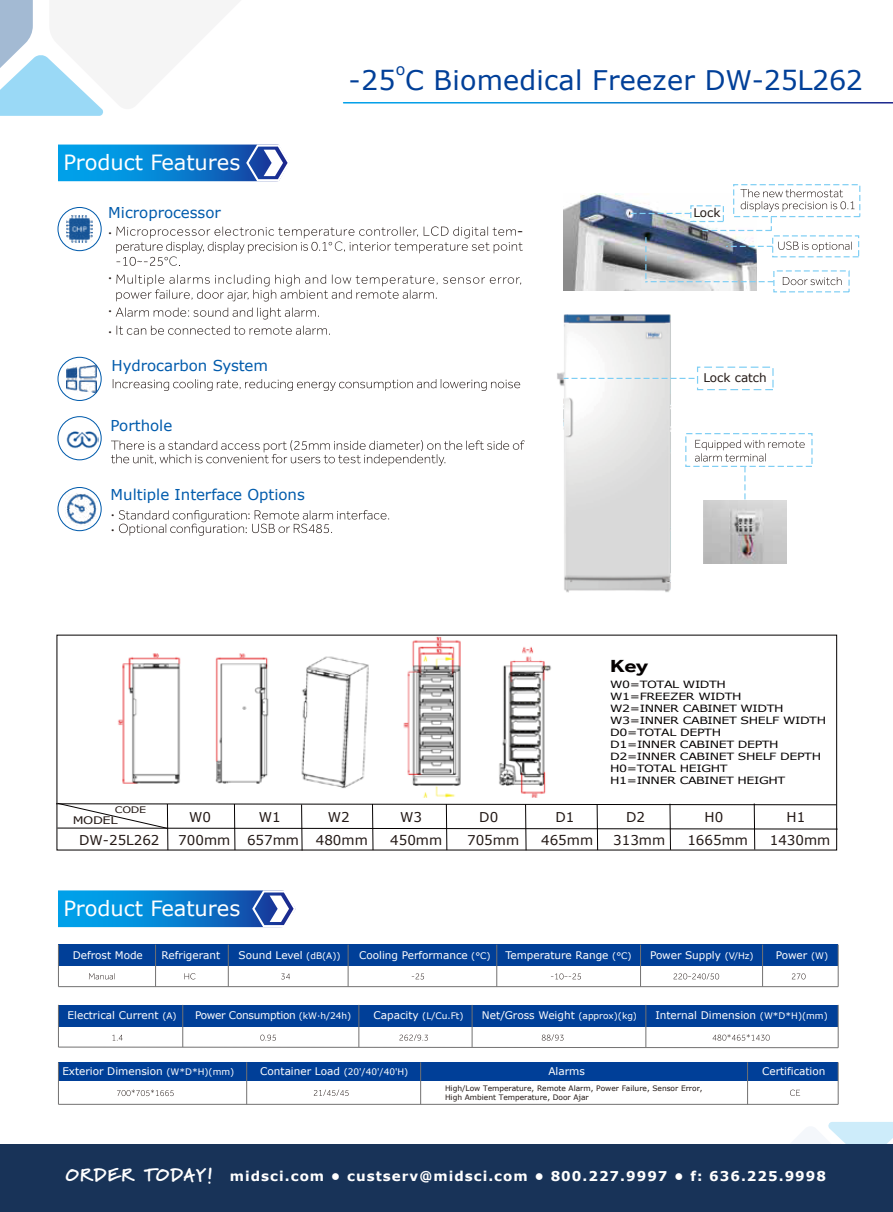
<style>
.page{position:relative;width:893px;height:1212px;background:#fff}
.page>*{position:absolute;margin:0;border:0;box-sizing:border-box;transform-origin:0 0}
.t1{font:27px "Verdana";letter-spacing:.01em;color:#003f98}
.t2{font:21px "Verdana";color:#fff}
.t3{font:300 18px/15px "Adobe Song Std";color:#221815}
.t4{font:700 18px "Effra";color:#040000;scale:1.26 1}
.t5{font:15.75px "Verdana";color:#003f98}
.t6{font:15px "Verdana";color:#005bac}
.t7{font:13.5px "Verdana";color:#221815}
.t8{font:700 13.5px "Verdana";letter-spacing:.075em;color:#fff}
.t9{font:300 13.5px/13.5px "Adobe Song Std";color:#221815}
.t10{font:12px "Verdana";color:#221815}
.t11{font:10.5px "Verdana";color:#fff}
.t12{font:10.5px "Verdana";letter-spacing:-.025em;color:#fff}
.t13{font:10.35px "Verdana";letter-spacing:-.03em;color:#221815;scale:1.24 1}
.t14{font:9.9px/12px "Verdana";letter-spacing:-.03em;color:#040000;scale:1.26 1}
.t15{font:9px "Verdana";color:#fff}
.t16{font:9px "Verdana";color:#221815;scale:1.24 1}
.t17{font:7.5px/9px "Verdana";color:#221815}
.s1{font-size:9px}
.s2{font-size:10.5px}
.s3{font-family:"Marydale";font-weight:900;font-size:18.3px}
</style>
<div class="page">
<img style="left:564px;top:194px;width:193px;height:96px">
<svg style="left:791px;top:1122px;width:102px;height:90px"></svg>
<svg style="left:0;top:0;width:103px;height:116px"></svg>
<svg style="left:343px;top:102px;width:550px;height:2px"></svg>
<img style="left:118px;top:637px;width:433px;height:161px">
<svg style="left:58px;top:145px;width:230px;height:36px;background:#1b86d1"></svg>
<svg style="left:58px;top:890px;width:238px;height:37px;background:#1f88d2"></svg>
<svg style="left:119px;top:510px;width:270px;height:26px"></svg>
<svg style="left:111px;top:440px;width:414px;height:26px"></svg>
<div style="left:57px;top:487px;width:45px;height:44px;border:1px solid #005bac;border-radius:50%"></div>
<img style="left:65px;top:493px;width:33px;height:32px">
<div style="left:57px;top:416px;width:45px;height:44px;border:1px solid #005bac;border-radius:50%"></div>
<img style="left:64px;top:421px;width:35px;height:34px">
<svg style="left:113px;top:379px;width:407px;height:12px"></svg>
<div style="left:57px;top:357px;width:45px;height:44px;border:1px solid #005bac;border-radius:50%"></div>
<img style="left:67px;top:366px;width:30px;height:26px">
<img style="left:557px;top:314px;width:119px;height:279px">
<svg style="left:630px;top:213px;width:60px;height:1px"></svg>
<svg style="left:564px;top:378px;width:130px;height:1px"></svg>
<div style="left:690px;top:205px;width:34px;height:17px;border:1px dashed #7ecef4"></div>
<div style="left:697px;top:367px;width:77px;height:23px;border:1px dashed #7ecef4"></div>
<div style="left:733px;top:184px;width:127px;height:33px;border:1px dashed #7ecef4"></div>
<svg style="left:699px;top:189px;width:155px;height:42px"></svg>
<svg style="left:695px;top:440px;width:110px;height:63px"></svg>
<div style="left:772px;top:235px;width:87px;height:22px;border:1px dashed #7ecef4"></div>
<svg style="left:645px;top:237px;width:207px;height:48px"></svg>
<div style="left:773px;top:270px;width:77px;height:22px;border:1px dashed #7ecef4"></div>
<img style="left:704px;top:500px;width:82px;height:63px">
<div style="left:685px;top:433px;width:128px;height:34px;border:1px dashed #7ecef4"></div>
<svg style="left:116px;top:226px;width:407px;height:40px"></svg>
<svg style="left:116px;top:275px;width:405px;height:26px"></svg>
<svg style="left:116px;top:308px;width:203px;height:11px"></svg>
<svg style="left:117px;top:326px;width:213px;height:9px"></svg>
<div style="left:57px;top:207px;width:45px;height:44px;border:1px solid #005bac;border-radius:50%"></div>
<img style="left:66px;top:216px;width:27px;height:26px">
<div style="left:58px;top:945px;width:780px;height:21px;background:#003f98"></div>
<hr style="left:155px;top:945px;width:1px;height:41px;background:#727171">
<hr style="left:58px;top:945px;width:1px;height:41px;background:#727171">
<hr style="left:228px;top:945px;width:1px;height:41px;background:#727171">
<hr style="left:348px;top:945px;width:1px;height:41px;background:#727171">
<hr style="left:496px;top:945px;width:1px;height:41px;background:#727171">
<hr style="left:640px;top:945px;width:1px;height:41px;background:#727171">
<hr style="left:762px;top:945px;width:1px;height:41px;background:#727171">
<hr style="left:838px;top:945px;width:1px;height:41px;background:#727171">
<hr style="left:58px;top:986px;width:780px;height:1px;background:#727171">
<svg style="left:89px;top:973px;width:716px;height:6px"></svg>
<div style="left:58px;top:1062px;width:780px;height:18px;background:#003f98"></div>
<hr style="left:58px;top:1062px;width:1px;height:42px;background:#727171">
<hr style="left:838px;top:1062px;width:1px;height:42px;background:#727171">
<hr style="left:58px;top:1104px;width:780px;height:1px;background:#727171">
<div style="left:58px;top:1005px;width:780px;height:21px;background:#003f98"></div>
<hr style="left:182px;top:1005px;width:1px;height:42px;background:#727171">
<hr style="left:58px;top:1005px;width:1px;height:42px;background:#727171">
<hr style="left:359px;top:1005px;width:1px;height:42px;background:#727171">
<hr style="left:472px;top:1005px;width:1px;height:42px;background:#727171">
<hr style="left:747px;top:1062px;width:1px;height:42px;background:#727171">
<hr style="left:246px;top:1062px;width:1px;height:42px;background:#727171">
<hr style="left:420px;top:1062px;width:1px;height:42px;background:#727171">
<hr style="left:645px;top:1005px;width:1px;height:42px;background:#727171">
<hr style="left:838px;top:1005px;width:1px;height:43px;background:#727171">
<svg style="left:58px;top:1046px;width:781px;height:2px"></svg>
<svg style="left:112px;top:1035px;width:11px;height:5px"></svg>
<svg style="left:260px;top:1035px;width:16px;height:5px"></svg>
<svg style="left:399px;top:1034px;width:29px;height:6px"></svg>
<svg style="left:314px;top:1089px;width:35px;height:7px"></svg>
<svg style="left:542px;top:1034px;width:21px;height:6px"></svg>
<svg style="left:713px;top:1034px;width:57px;height:6px"></svg>
<svg style="left:117px;top:1089px;width:57px;height:7px"></svg>
<svg style="left:790px;top:1089px;width:10px;height:7px"></svg>
<svg style="left:56px;top:802px;width:782px;height:49px"></svg>
<div style="left:0;top:1144px;width:892px;height:68px;background:#183358"></div>
<h2 class="t2" style="left:64px;top:149px;width:178px">Product Features</h2>
<h3 class="t6" style="left:108px;top:203px;width:114px">Microprocessor</h3>
<h3 class="t3" style="left:101px;top:226px;width:19px">·</h3>
<h3 class="t3" style="left:101px;top:262px;width:19px;line-height:33px">· ·</h3>
<h3 class="t3" style="left:101px;top:325px;width:19px">·</h3>
<h3 class="t6" style="left:112px;top:356px;width:158px">Hydrocarbon System</h3>
<h3 class="t6" style="left:111px;top:416px;width:63px">Porthole</h3>
<h3 class="t6" style="left:111px;top:485px;width:196px">Multiple Interface Options</h3>
<p class="t9" style="left:245px;top:508px;width:7px">: :</p>
<h3 class="t3" style="left:104px;top:509px;width:19px">· ·</h3>
<h3 class="t5" style="left:396px;top:60px;width:11px">o</h3>
<h1 class="t1" style="left:349px;top:63px;width:516px">-25 C Biomedical Freezer DW-25L262</h1>
<p class="t7" style="left:517px;top:222px;width:8px">-</p>
<p class="t10" style="left:693px;top:205px;width:29px">Lock</p>
<p class="t10" style="left:703px;top:370px;width:65px">Lock catch</p>
<h3 class="t4" style="left:610px;top:655px;width:32px">Key</h3>
<p class="t14" style="left:610px;top:679px;width:173px">W0=TOTAL WIDTH<br>W1=FREEZER WIDTH<br>W2=INNER CABINET WIDTH<br>W3=INNER CABINET SHELF WIDTH<br>D0=TOTAL DEPTH<br>D1=INNER CABINET DEPTH<br>D2=INNER CABINET SHELF DEPTH<br>H0=TOTAL HEIGHT<br>H1=INNER CABINET HEIGHT</p>
<p class="t16" style="left:115px;top:804px;width:27px">CODE</p>
<p class="t7" style="left:79px;top:831px;width:82px">DW-25L262</p>
<p class="t13" style="left:73px;top:813px;width:38px">MODEL</p>
<p class="t7" style="left:189px;top:809px;width:23px">W0</p>
<p class="t7" style="left:259px;top:809px;width:23px">W1</p>
<p class="t7" style="left:328px;top:809px;width:23px">W2</p>
<p class="t7" style="left:400px;top:809px;width:23px">W3</p>
<p class="t7" style="left:479px;top:809px;width:20px">D0</p>
<p class="t7" style="left:555px;top:809px;width:20px">D1</p>
<p class="t7" style="left:626px;top:809px;width:20px">D2</p>
<p class="t7" style="left:704px;top:809px;width:20px">H0</p>
<p class="t7" style="left:787px;top:809px;width:20px">H1</p>
<p class="t7" style="left:178px;top:831px;width:191px">700mm 657mm 480mm</p>
<p class="t7" style="left:390px;top:831px;width:54px">450mm</p>
<p class="t7" style="left:467px;top:831px;width:54px">705mm</p>
<p class="t7" style="left:541px;top:831px;width:54px">465mm</p>
<p class="t7" style="left:613px;top:831px;width:54px">313mm</p>
<p class="t7" style="left:687px;top:831px;width:62px">1665mm</p>
<p class="t7" style="left:770px;top:831px;width:62px">1430mm</p>
<h2 class="t2" style="left:64px;top:894px;width:178px">Product Features</h2>
<p class="t11" style="left:73px;top:948px;width:72px">Defrost Mode</p>
<p class="t11" style="left:161px;top:948px;width:60px">Refrigerant</p>
<p class="t11" style="left:239px;top:948px;width:103px">Sound Level <span class="s1">(dB(A))</span></p>
<p class="t11" style="left:359px;top:948px;width:133px">Cooling Performance <span class="s1">(°C)</span></p>
<p class="t11" style="left:505px;top:948px;width:128px">Temperature Range <span class="s1">(°C)</span></p>
<p class="t11" style="left:650px;top:948px;width:105px">Power Supply <span class="s1">(V/Hz)</span></p>
<p class="t11" style="left:776px;top:948px;width:54px">Power <span class="s1">(W)</span></p>
<p class="t11" style="left:68px;top:1008px;width:111px">Electrical Current <span class="s1">(A)</span></p>
<p class="t12" style="left:195px;top:1008px;width:158px">Power Consumption <span class="s1">(kW·h/24h)</span></p>
<p class="t15" style="left:374px;top:1010px;width:91px"><span class="s2">Capacity</span> (L/Cu.Ft)</p>
<p class="t11" style="left:482px;top:1008px;width:157px">Net/Gross Weight <span class="s1">(approx)(kg)</span></p>
<p class="t11" style="left:655px;top:1008px;width:174px">Internal Dimension <span class="s1">(W*D*H)(mm)</span></p>
<p class="t11" style="left:62px;top:1064px;width:173px">Exterior Dimension <span class="s1">(W*D*H)(mm)</span></p>
<p class="t15" style="left:260px;top:1066px;width:150px"><span class="s2">Container Load</span> (20'/40'/40'H)</p>
<p class="t11" style="left:548px;top:1064px;width:38px">Alarms</p>
<p class="t11" style="left:762px;top:1064px;width:65px">Certification</p>
<p class="t17" style="left:445px;top:1083px;width:259px">High/Low Temperature, Remote Alarm, Power Failure, Sensor Error,<br>High Ambient Temperature, Door Ajar</p>
<p class="t8" style="left:66px;top:1167px;width:762px"><span class="s3">ORDER TODAY!</span> midsci.com • custserv@midsci.com • 800.227.9997 • f: 636.225.9998</p>
</div>
